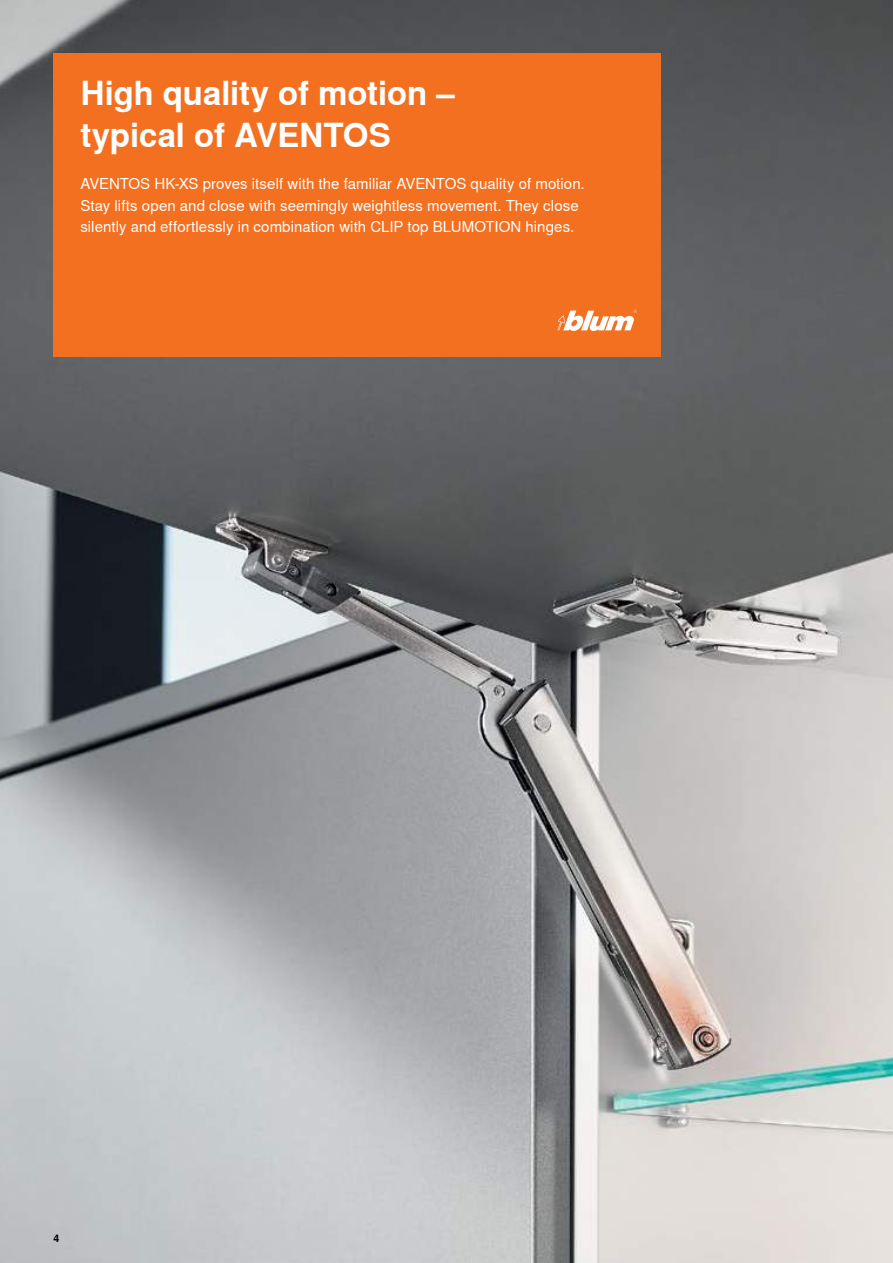
<style>
.page{position:relative;width:893px;height:1263px;background:#fff}
.page>*{position:absolute;margin:0;border:0;box-sizing:border-box;transform-origin:0 0}
.t1{font:700 33px/42px "Nimbus Sans Global";letter-spacing:-.005em;color:#fff}
.t2{font:15px/21px "Nimbus Sans Global";letter-spacing:.005em;color:#fff}
.t3{font:700 10.5px "Nimbus Sans Global";color:#000}
</style>
<div class="page">
<img style="left:0;top:0;width:893px;height:1263px">
<div style="left:54px;top:54px;width:607px;height:303px;background:#f37021"></div>
<svg style="left:557px;top:310px;width:80px;height:21px"></svg>
<h1 class="t1" style="left:80px;top:73px;width:376px">High quality of motion – typical of AVENTOS</h1>
<p class="t2" style="left:80px;top:174px;width:506px">AVENTOS HK-XS proves itself with the familiar AVENTOS quality of motion.<br>Stay lifts open and close with seemingly weightless movement. They close silently and effortlessly in combination with CLIP top BLUMOTION hinges.</p>
<p class="t3" style="left:54px;top:1232px;width:7px">4</p>
</div>
